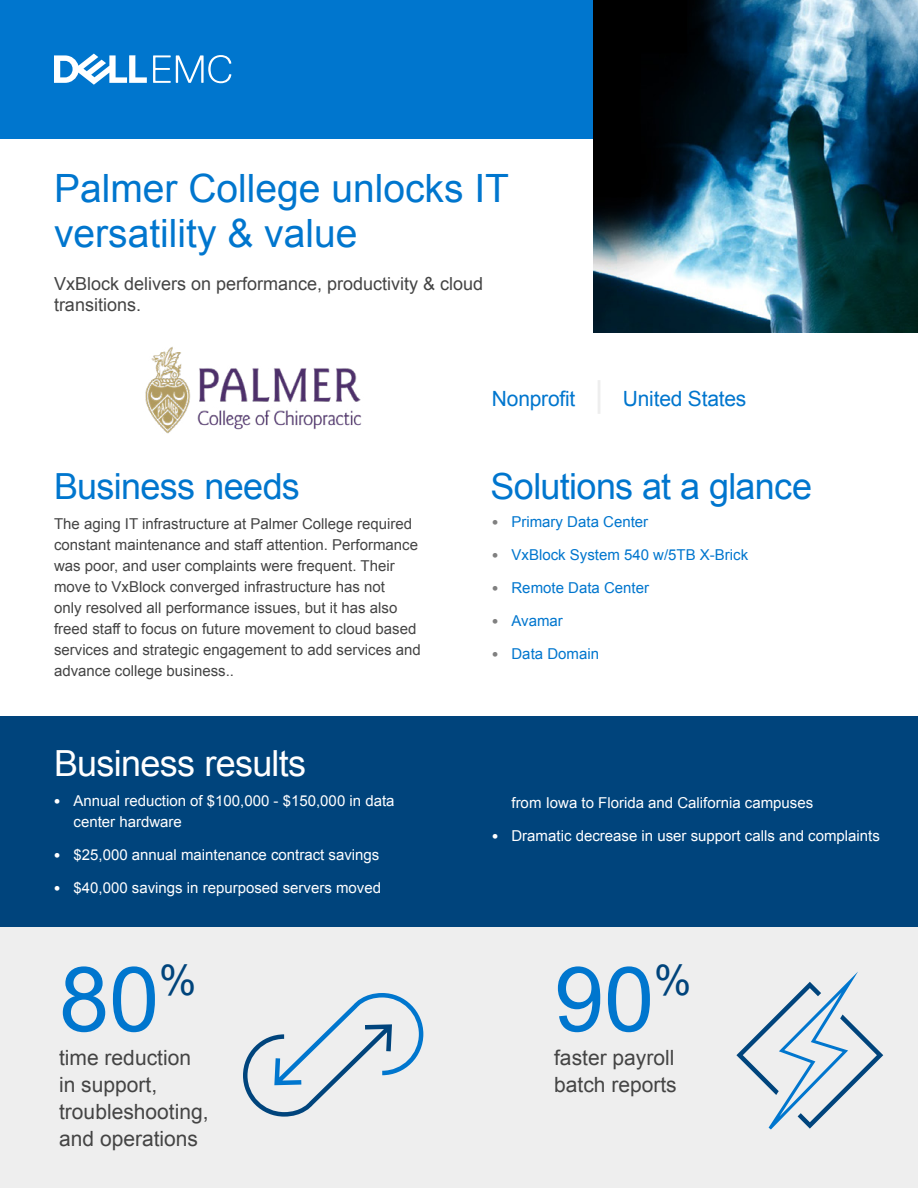
<style>
.page{position:relative;width:918px;height:1188px;background:#fff}
.page>*{position:absolute;margin:0;border:0;box-sizing:border-box;transform-origin:0 0}
.t1{font:90px "Arial";color:#0076ce}
.t2{font:39px/45px "Arial";color:#0076ce}
.t3{font:36px "Arial";letter-spacing:-.02em;color:#0076ce}
.t4{font:36px "Arial";letter-spacing:-.02em;color:#fff}
.t5{font:21px/27px "Arial";color:#444}
.t6{font:21px "Arial";letter-spacing:-.01em;color:#0076ce}
.t7{font:18px/21px "Arial";color:#444}
.t8{font:15px/21px "Arial";color:#444}
.t9{font:15px/21px "Arial";color:#fff}
.t10{font:15px "Arial";color:#0076ce}
.s1{font-size:36px;color:#eee}
.s2{font-family:"Myriad Pro";font-weight:700;font-size:18px;color:#808080}
.s3{font-family:"Myriad Pro";font-weight:700;font-size:18px}
</style>
<div class="page">
<div style="left:0;top:927px;width:459px;height:261px;background:#eee"></div>
<div style="left:459px;top:927px;width:459px;height:261px;background:#eee"></div>
<div style="left:0;top:0;width:654px;height:138px;background:#0076ce"></div>
<div style="left:0;top:717px;width:918px;height:210px;background:#00447c"></div>
<img style="left:593px;top:0;width:325px;height:333px">
<svg style="left:243px;top:993px;width:180px;height:124px"></svg>
<svg style="left:153px;top:55px;width:78px;height:28px"></svg>
<svg style="left:54px;top:54px;width:93px;height:31px"></svg>
<img style="left:145px;top:347px;width:217px;height:86px">
<svg style="left:736px;top:972px;width:147px;height:158px"></svg>
<h2 class="t2" style="left:54px;top:166px;width:457px">Palmer College unlocks IT versatility &amp; value</h2>
<p class="t7" style="left:54px;top:273px;width:431px">VxBlock delivers on performance, productivity &amp; cloud transitions.</p>
<h3 class="t3" style="left:54px;top:462px;width:247px">Business needs</h3>
<p class="t8" style="left:54px;top:513px;width:368px">The aging IT infrastructure at Palmer College required constant maintenance and staff attention. Performance was poor, and user complaints were frequent. Their move to VxBlock converged infrastructure has not<br>only resolved all performance issues, but it has also freed staff to focus on future movement to cloud based services and strategic engagement to add services and advance college business..</p>
<h3 class="t6" style="left:492px;top:385px;width:256px">Nonprofit <span class="s1">|</span> United States</h3>
<h3 class="t3" style="left:490px;top:462px;width:323px">Solutions at a glance</h3>
<p class="t10" style="left:492px;top:512px;width:158px"><span class="s2">•</span> Primary Data Center</p>
<p class="t10" style="left:492px;top:545px;width:258px"><span class="s2">•</span> VxBlock System 540 w/5TB X-Brick</p>
<p class="t10" style="left:492px;top:578px;width:159px"><span class="s2">•</span> Remote Data Center</p>
<p class="t10" style="left:492px;top:611px;width:72px"><span class="s2">•</span> Avamar</p>
<p class="t10" style="left:492px;top:644px;width:109px"><span class="s2">•</span> Data Domain</p>
<h3 class="t4" style="left:54px;top:740px;width:254px">Business results</h3>
<p class="t9" style="left:74px;top:791px;width:323px;text-indent:-20px"><span class="s3">•</span> Annual reduction of $100,000 - $150,000 in data center hardware</p>
<p class="t9" style="left:54px;top:845px;width:327px"><span class="s3">•</span> $25,000 annual maintenance contract savings</p>
<p class="t9" style="left:54px;top:878px;width:329px"><span class="s3">•</span> $40,000 savings in repurposed servers moved</p>
<h1 class="t1" style="left:59px;top:941px;width:139px">80<sup>%</sup></h1>
<h3 class="t5" style="left:59px;top:1045px;width:151px">time reduction in support, troubleshooting, and operations</h3>
<p class="t9" style="left:512px;top:793px;width:303px">from Iowa to Florida and California campuses</p>
<p class="t9" style="left:492px;top:826px;width:389px"><span class="s3">•</span> Dramatic decrease in user support calls and complaints</p>
<h1 class="t1" style="left:554px;top:941px;width:139px">90<sup>%</sup></h1>
<h3 class="t5" style="left:554px;top:1045px;width:124px">faster payroll batch reports</h3>
</div>
